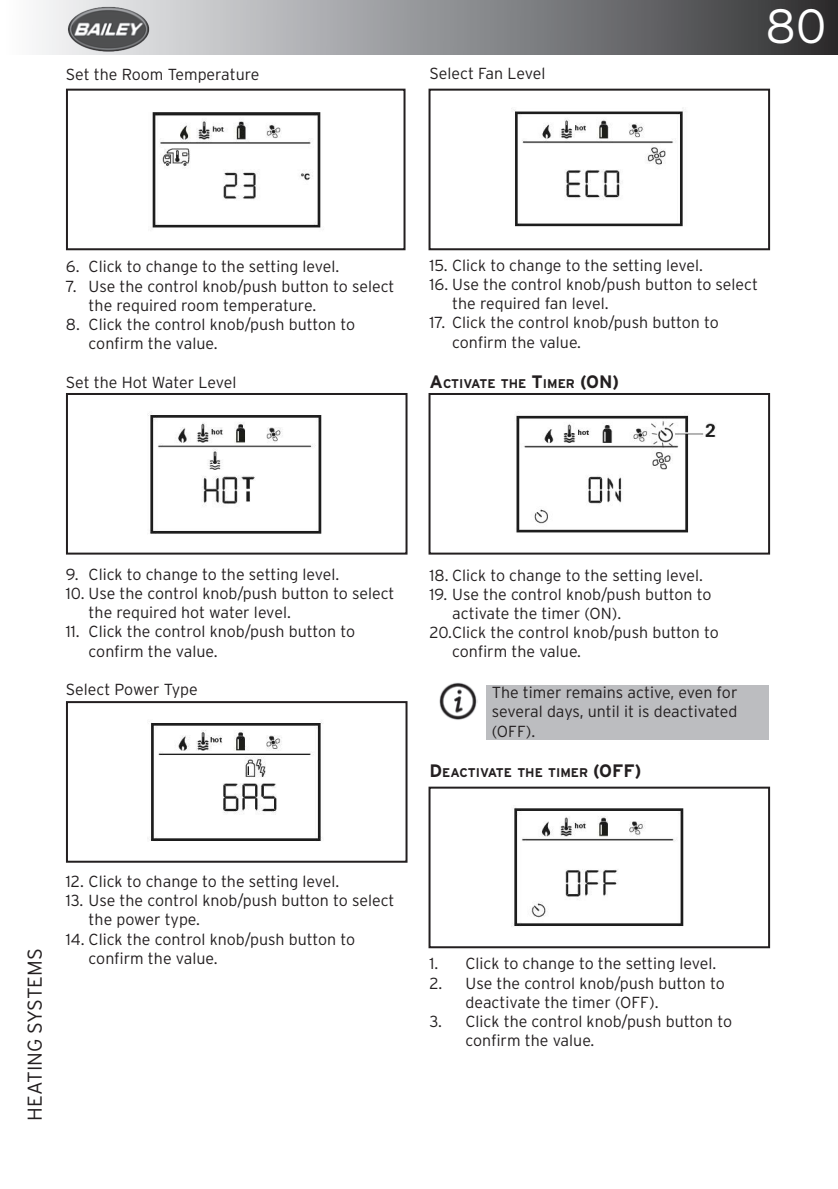
<style>
.page{position:relative;width:838px;height:1189px;background:#fff}
.page>*{position:absolute;margin:0;border:0;box-sizing:border-box;transform-origin:0 0}
.t1{font:300 48px "Interstate";color:#fff}
.TITLES{font:300 20px "Interstate";color:#231f20}
.Sub_Headings{font:700 18px "Interstate";color:#231f20}
.Body_Text{font:300 16px/19.2px "Interstate";color:#231f20}
.Sub_Headings-2{font:700 12.6px "Interstate";color:#231f20}
.s1{font-size:18px}
</style>
<div class="page">
<div style="left:0;top:0;width:838px;height:55px;background:linear-gradient(to right,#fdfeff,#313234)"></div>
<img style="left:66px;top:4px;width:86px;height:48px">
<div style="left:429px;top:685px;width:340px;height:55px;background:#bcbdc0"></div>
<img style="left:152px;top:112px;width:172px;height:118px">
<div style="left:66px;top:89px;width:339px;height:161px;border:2px solid #231f20"></div>
<img style="left:148px;top:413px;width:174px;height:121px">
<div style="left:66px;top:393px;width:341px;height:161px;border:2px solid #231f20"></div>
<img style="left:149px;top:721px;width:174px;height:120px">
<div style="left:66px;top:701px;width:341px;height:161px;border:2px solid #231f20"></div>
<img style="left:511px;top:108px;width:172px;height:119px">
<div style="left:428px;top:89px;width:342px;height:161px;border:2px solid #231f20"></div>
<img style="left:516px;top:415px;width:200px;height:118px">
<div style="left:428px;top:393px;width:342px;height:161px;border:2px solid #231f20"></div>
<div style="left:417px;top:676px;width:69px;height:72px;background:#fff"></div>
<img style="left:439px;top:682px;width:39px;height:38px">
<img style="left:511px;top:807px;width:173px;height:120px">
<div style="left:428px;top:786px;width:342px;height:162px;border:2px solid #231f20"></div>
<p class="Body_Text" style="left:66px;top:65px;width:195px">Set the Room Temperature</p>
<p class="Body_Text" style="left:429px;top:63px;width:117px">Select Fan Level</p>
<h1 class="t1" style="left:765px;top:-3px;width:63px">80</h1>
<p class="Body_Text" style="left:66px;top:257px;width:275px">6. Click to change to the setting level.</p>
<p class="Body_Text" style="left:89px;top:276px;width:307px;text-indent:-23px">7. Use the control knob/push button to select the required room temperature.</p>
<p class="Body_Text" style="left:89px;top:315px;width:268px;text-indent:-23px">8. Click the control knob/push button to confirm the value.</p>
<p class="Body_Text" style="left:66px;top:372px;width:172px">Set the Hot Water Level</p>
<p class="Body_Text" style="left:429px;top:255px;width:275px">15. Click to change to the setting level.</p>
<p class="Body_Text" style="left:452px;top:275px;width:307px;text-indent:-23px">16. Use the control knob/push button to select the required fan level.</p>
<p class="Body_Text" style="left:452px;top:313px;width:268px;text-indent:-23px">17. Click the control knob/push button to confirm the value.</p>
<p class="Sub_Headings-2" style="left:429px;top:376px;width:22px"><span class="s1">A</span>CTIVATE</p>
<p class="Sub_Headings-2" style="left:501px;top:376px;width:10px">THE</p>
<p class="Sub_Headings-2" style="left:531px;top:376px;width:20px"><span class="s1">T</span>IMER</p>
<p class="Sub_Headings" style="left:580px;top:371px;width:41px">(ON)</p>
<p class="Body_Text" style="left:66px;top:564px;width:275px">9. Click to change to the setting level.</p>
<p class="Body_Text" style="left:89px;top:583px;width:307px;text-indent:-23px">10. Use the control knob/push button to select the required hot water level.</p>
<p class="Body_Text" style="left:89px;top:622px;width:268px;text-indent:-23px">11. Click the control knob/push button to confirm the value.</p>
<p class="Body_Text" style="left:66px;top:679px;width:133px">Select Power Type</p>
<p class="Body_Text" style="left:429px;top:565px;width:275px">18. Click to change to the setting level.</p>
<p class="Body_Text" style="left:452px;top:584px;width:261px;text-indent:-23px">19. Use the control knob/push button to activate the timer (ON).</p>
<p class="Body_Text" style="left:452px;top:623px;width:268px;text-indent:-23px">20.Click the control knob/push button to confirm the value.</p>
<p class="Body_Text" style="left:492px;top:683px;width:247px;text-align:justify">The timer remains active, even for several days, until it is deactivated (OFF).</p>
<p class="Sub_Headings-2" style="left:429px;top:765px;width:22px"><span class="s1">D</span>EACTIVATE</p>
<p class="Sub_Headings-2" style="left:517px;top:765px;width:10px">THE</p>
<p class="Sub_Headings-2" style="left:548px;top:765px;width:9px">TIMER</p>
<p class="Sub_Headings" style="left:593px;top:760px;width:50px">(OFF)</p>
<p class="TITLES" style="left:23px;top:1120px;width:174px;rotate:-90deg">HEATING SYSTEMS</p>
<p class="Body_Text" style="left:66px;top:871px;width:275px">12. Click to change to the setting level.</p>
<p class="Body_Text" style="left:89px;top:891px;width:307px;text-indent:-23px">13. Use the control knob/push button to select the power type.</p>
<p class="Body_Text" style="left:89px;top:929px;width:268px;text-indent:-23px">14. Click the control knob/push button to confirm the value.</p>
<p class="Body_Text" style="left:429px;top:954px;width:288px">1. Click to change to the setting level.</p>
<p class="Body_Text" style="left:465px;top:973px;width:261px;text-indent:-36px">2. Use the control knob/push button to deactivate the timer (OFF).</p>
<p class="Body_Text" style="left:465px;top:1011px;width:268px;text-indent:-36px">3. Click the control knob/push button to confirm the value.</p>
</div>
